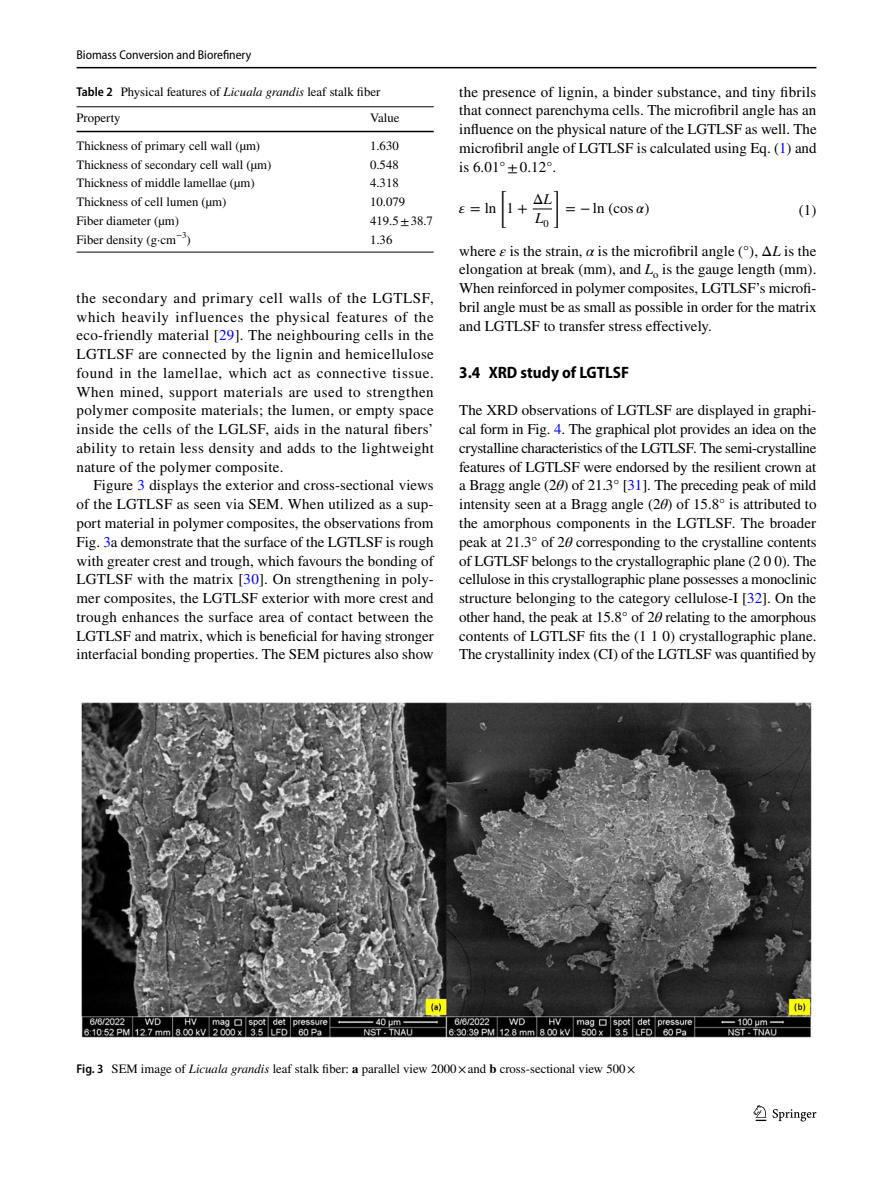
<style>
.page{position:relative;width:893px;height:1187px;background:#fff}
.page>*{position:absolute;margin:0;border:0;box-sizing:border-box;transform-origin:0 0}
.t1{font:700 semi-condensed 16.5px "Myriad Pro";color:#000}
.t2{font:15px/18.8px "STIX";letter-spacing:.005em;color:#000;text-align:justify}
.t3{font:15px "STIX General";color:#000}
.t4{font:15px "STIX Math Extensions";color:#000}
.t5{font:15px "STIX Math";color:#000}
.t6{font:italic 15px "STIX General";color:#000}
.t7{font:12.75px/25.5px "STIX";color:#000}
.t8{font:semi-condensed 12.75px "Myriad Pro";color:#000}
.s1{font-family:"Myriad Pro";font-weight:600;font-stretch:semi-condensed}
.s2{font-style:italic}
.s3{color:#00f}
.s4{font-family:"STIX Math"}
.s5{font-family:"STIX Math";font-style:italic}
.s6{font-family:"STIX General";font-style:italic}
.s7{font-weight:700}
</style>
<div class="page">
<hr style="left:77px;top:67px;width:739px;height:1px;background:#000">
<svg style="left:753px;top:1105px;width:13px;height:15px"></svg>
<svg style="left:773px;top:1109px;width:43px;height:12px"></svg>
<svg style="left:533px;top:208px;width:19px;height:1px"></svg>
<hr style="left:77px;top:106px;width:293px;height:1px;background:#000">
<hr style="left:77px;top:131px;width:293px;height:1px;background:#000">
<hr style="left:370px;top:106px;width:64px;height:1px;background:#000">
<hr style="left:370px;top:131px;width:64px;height:1px;background:#000">
<hr style="left:77px;top:252px;width:293px;height:1px;background:#000">
<hr style="left:370px;top:252px;width:64px;height:1px;background:#000">
<img style="left:81px;top:702px;width:731px;height:335px">
<p class="t8" style="left:77px;top:48px;width:176px">Biomass Conversion and Biorefinery</p>
<p class="t7" style="left:77px;top:80px;width:305px"><span class="s1">Table 2</span> Physical features of <span class="s2">Licuala grandis</span> leaf stalk fiber<br>Property</p>
<p class="t7" style="left:370px;top:106px;width:31px">Value</p>
<p class="t7" style="left:77px;top:134px;width:185px">Thickness of primary cell wall (µm)</p>
<p class="t7" style="left:370px;top:134px;width:30px">1.630</p>
<p class="t7" style="left:77px;top:152px;width:196px">Thickness of secondary cell wall (µm)</p>
<p class="t7" style="left:370px;top:152px;width:30px">0.548</p>
<p class="t7" style="left:77px;top:171px;width:180px">Thickness of middle lamellae (µm)</p>
<p class="t7" style="left:370px;top:171px;width:30px">4.318</p>
<p class="t7" style="left:77px;top:190px;width:151px">Thickness of cell lumen (µm)</p>
<p class="t7" style="left:370px;top:190px;width:37px">10.079</p>
<p class="t7" style="left:77px;top:208px;width:104px">Fiber diameter (µm)</p>
<p class="t7" style="left:370px;top:208px;width:64px">419.5±38.7</p>
<p class="t7" style="left:77px;top:227px;width:116px">Fiber density (g·cm<sup>−3</sup>)</p>
<p class="t7" style="left:370px;top:227px;width:24px">1.36</p>
<p class="t2" style="left:77px;top:289px;width:359px">the secondary and primary cell walls of the LGTLSF, which heavily influences the physical features of the eco-friendly material [<span class="s3">29</span>]. The neighbouring cells in the LGTLSF are connected by the lignin and hemicellulose found in the lamellae, which act as connective tissue.<br>When mined, support materials are used to strengthen polymer composite materials; the lumen, or empty space inside the cells of the LGLSF, aids in the natural fibers’ ability to retain less density and adds to the lightweight nature of the polymer composite.</p>
<p class="t2" style="left:77px;top:477px;width:359px;text-indent:17px">Figure <span class="s3">3</span> displays the exterior and cross-sectional views of the LGTLSF as seen via SEM. When utilized as a sup&shy;port material in polymer composites, the observations from Fig. <span class="s3">3</span>a demonstrate that the surface of the LGTLSF is rough with greater crest and trough, which favours the bonding of LGTLSF with the matrix [<span class="s3">30</span>]. On strengthening in poly&shy;mer composites, the LGTLSF exterior with more crest and trough enhances the surface area of contact between the LGTLSF and matrix, which is beneficial for having stronger interfacial bonding properties. The SEM pictures also show</p>
<p class="t2" style="left:459px;top:83px;width:359px">the presence of lignin, a binder substance, and tiny fibrils that connect parenchyma cells. The microfibril angle has an influence on the physical nature of the LGTLSF as well. The microfibril angle of LGTLSF is calculated using Eq. (<span class="s3">1</span>) and is 6.01°±0.12°.</p>
<p class="t4" style="left:554px;top:177px;width:9px">]</p>
<p class="t3" style="left:566px;top:199px;width:86px"><span class="s4">= −</span>ln <span class="s4">(</span>cos <span class="s5">𝛼</span><span class="s4">)</span></p>
<p class="t4" style="left:499px;top:177px;width:9px">[</p>
<p class="t5" style="left:533px;top:194px;width:21px">Δ<span class="s6">L</span></p>
<p class="t6" style="left:535px;top:209px;width:15px">L<sub>0</sub></p>
<p class="t3" style="left:459px;top:199px;width:39px"><span class="s5">𝜀</span><span class="s4">=</span>ln</p>
<p class="t2" style="left:799px;top:201px;width:19px">(1)</p>
<p class="t3" style="left:507px;top:199px;width:23px">1<span class="s4">+</span></p>
<p class="t2" style="left:459px;top:242px;width:359px">where <span class="s2">ε</span> is the strain, <span class="s2">α</span> is the microfibril angle (°), Δ<span class="s2">L</span> is the elongation at break (mm), and <span class="s2">L</span><sub>o</sub> is the gauge length (mm).<br>When reinforced in polymer composites, LGTLSF’s microfi&shy;bril angle must be as small as possible in order for the matrix and LGTLSF to transfer stress effectively.</p>
<p class="t1" style="left:459px;top:363px;width:171px">3.4 XRD study of LGTLSF</p>
<p class="t2" style="left:459px;top:402px;width:359px">The XRD observations of LGTLSF are displayed in graphi&shy;cal form in Fig. <span class="s3">4</span>. The graphical plot provides an idea on the crystalline characteristics of the LGTLSF. The semi-crystalline features of LGTLSF were endorsed by the resilient crown at a Bragg angle (2<span class="s2">θ</span>) of 21.3° [<span class="s3">31</span>]. The preceding peak of mild intensity seen at a Bragg angle (2<span class="s2">θ</span>) of 15.8° is attributed to the amorphous components in the LGTLSF. The broader peak at 21.3° of 2<span class="s2">θ</span> corresponding to the crystalline contents of LGTLSF belongs to the crystallographic plane (2 0 0). The cellulose in this crystallographic plane possesses a monoclinic structure belonging to the category cellulose-I [<span class="s3">32</span>]. On the other hand, the peak at 15.8° of 2<span class="s2">θ</span> relating to the amorphous contents of LGTLSF fits the (1 1 0) crystallographic plane.<br>The crystallinity index (CI) of the LGTLSF was quantified by</p>
<p class="t7" style="left:77px;top:1056px;width:560px"><span class="s1">Fig. 3</span> SEM image of <span class="s2">Licuala grandis</span> leaf stalk fiber: <span class="s7">a</span> parallel view 2000×and <span class="s7">b</span> cross-sectional view 500×</p>
</div>
